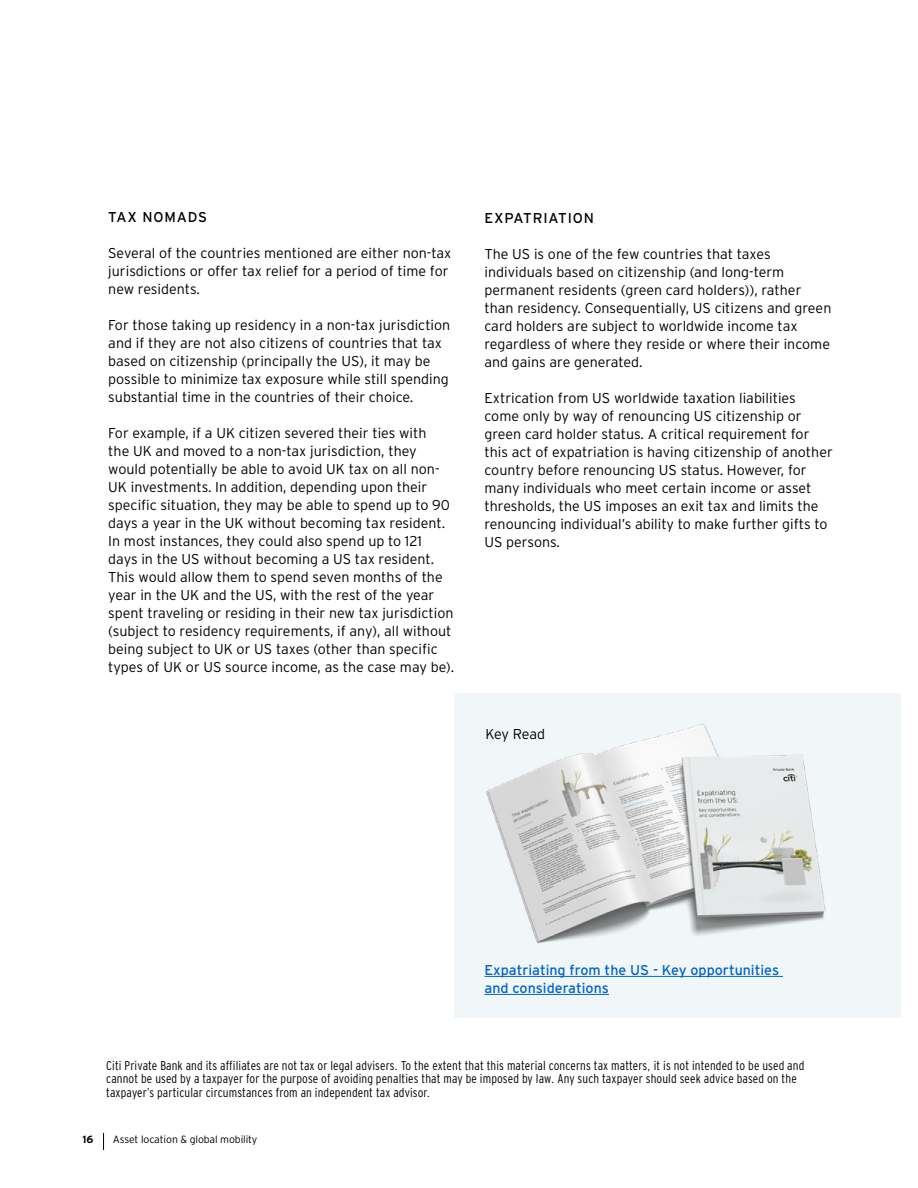
<style>
.page{position:relative;width:918px;height:1188px;background:#fff}
.page>*{position:absolute;margin:0;border:0;box-sizing:border-box;transform-origin:0 0}
.t1{font:300 14.25px/18px "Interstate";color:#000}
.t2{font:14.25px/18px "Interstate";color:#0564c3}
.t3{font:14.25px "Interstate";letter-spacing:.06em;color:#000}
.t4{font:12.75px/13.5px "Interstate Cond Mono Lgt";letter-spacing:.01em;color:#000}
.t5{font:300 10.5px "Interstate";letter-spacing:-.01em;color:#000}
.t6{font:700 10.5px "Interstate";color:#000}
</style>
<div class="page">
<svg style="left:103px;top:1133px;width:1px;height:17px"></svg>
<div style="left:455px;top:693px;width:446px;height:324px;background:#f1f6f8"></div>
<hr style="left:485px;top:976px;width:298px;height:1px;background:#0564c3">
<hr style="left:485px;top:994px;width:124px;height:1px;background:#0564c3">
<img style="left:486px;top:724px;width:340px;height:219px">
<p class="t3" style="left:108px;top:209px;width:100px">TAX NOMADS</p>
<p class="t1" style="left:108px;top:244px;width:345px">Several of the countries mentioned are either non-tax jurisdictions or offer tax relief for a period of time for new residents.</p>
<p class="t1" style="left:108px;top:316px;width:344px">For those taking up residency in a non-tax jurisdiction and if they are not also citizens of countries that tax based on citizenship (principally the US), it may be possible to minimize tax exposure while still spending substantial time in the countries of their choice.</p>
<p class="t1" style="left:108px;top:424px;width:347px">For example, if a UK citizen severed their ties with<br>the UK and moved to a non-tax jurisdiction, they would potentially be able to avoid UK tax on all non-UK investments. In addition, depending upon their specific situation, they may be able to spend up to 90 days a year in the UK without becoming tax resident.<br>In most instances, they could also spend up to 121 days in the US without becoming a US tax resident.<br>This would allow them to spend seven months of the year in the UK and the US, with the rest of the year spent traveling or residing in their new tax jurisdiction (subject to residency requirements, if any), all without being subject to UK or US taxes (other than specific types of UK or US source income, as the case may be).</p>
<p class="t3" style="left:485px;top:210px;width:111px">EXPATRIATION</p>
<p class="t1" style="left:485px;top:245px;width:348px">The US is one of the few countries that taxes individuals based on citizenship (and long-term permanent residents (green card holders)), rather than residency. Consequentially, US citizens and green card holders are subject to worldwide income tax regardless of where they reside or where their income and gains are generated.</p>
<p class="t1" style="left:485px;top:389px;width:350px">Extrication from US worldwide taxation liabilities come only by way of renouncing US citizenship or green card holder status. A critical requirement for this act of expatriation is having citizenship of another country before renouncing US status. However, for many individuals who meet certain income or asset thresholds, the US imposes an exit tax and limits the renouncing individual’s ability to make further gifts to US persons.</p>
<p class="t1" style="left:485px;top:724px;width:61px">Key Read</p>
<p class="t2" style="left:485px;top:960px;width:296px">Expatriating from the US - Key opportunities and considerations</p>
<p class="t4" style="left:106px;top:1058px;width:700px">Citi Private Bank and its affiliates are not tax or legal advisers. To the extent that this material concerns tax matters, it is not intended to be used and cannot be used by a taxpayer for the purpose of avoiding penalties that may be imposed by law. Any such taxpayer should seek advice based on the taxpayer’s particular circumstances from an independent tax advisor.</p>
<p class="t6" style="left:83px;top:1134px;width:13px">16</p>
<p class="t5" style="left:113px;top:1134px;width:146px">Asset location &amp; global mobility</p>
</div>
